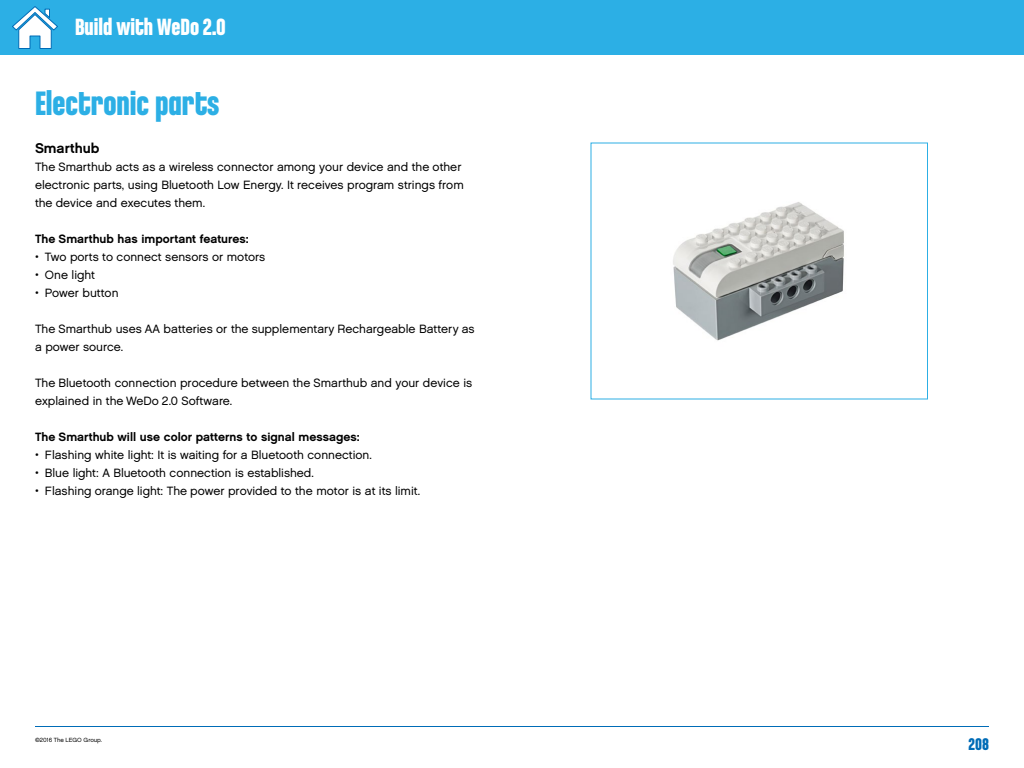
<style>
.page{position:relative;width:1024px;height:768px;background:#fff}
.page>*{position:absolute;margin:0;border:0;box-sizing:border-box;transform-origin:0 0}
.t1{font:700 36px "LEGO Chalet Comprime 80";color:#2cafe5}
.t2{font:700 25px "LEGO Chalet Comprime 80";color:#fff}
.t3{font:700 18px "LEGO Chalet Comprime 80";color:#006cb7}
.t4{font:700 14px "LEGO Chalet 60";color:#000}
.t5{font:12px/18px "LEGO Chalet 60";color:#000}
.t6{font:700 12px "LEGO Chalet 60";color:#000}
.t7{font:6px "LEGO Chalet 60";color:#000}
</style>
<div class="page">
<div style="left:0;top:0;width:1024px;height:55px;background:#2cafe5"></div>
<hr style="left:35px;top:726px;width:954px;height:2px;background:#006cb7">
<img style="left:673px;top:202px;width:171px;height:139px">
<svg style="left:12px;top:6px;width:46px;height:43px"></svg>
<h2 class="t2" style="left:75px;top:12px;width:152px">Build with WeDo 2.0</h2>
<h1 class="t1" style="left:35px;top:82px;width:186px">Electronic parts</h1>
<p class="t4" style="left:35px;top:139px;width:66px">Smarthub</p>
<p class="t5" style="left:35px;top:158px;width:430px">The Smarthub acts as a wireless connector among your device and the other electronic parts, using Bluetooth Low Energy. It receives program strings from the device and executes them.</p>
<p class="t6" style="left:35px;top:231px;width:215px">The Smarthub has important features:</p>
<p class="t5" style="left:35px;top:248px;width:232px">• Two ports to connect sensors or motors</p>
<p class="t5" style="left:35px;top:266px;width:62px">• One light</p>
<p class="t5" style="left:35px;top:284px;width:85px">• Power button</p>
<p class="t5" style="left:35px;top:320px;width:441px">The Smarthub uses AA batteries or the supplementary Rechargeable Battery as a power source.</p>
<p class="t5" style="left:35px;top:374px;width:439px">The Bluetooth connection procedure between the Smarthub and your device is explained in the WeDo 2.0 Software.</p>
<p class="t6" style="left:35px;top:429px;width:326px">The Smarthub will use color patterns to signal messages:</p>
<p class="t5" style="left:35px;top:446px;width:338px">• Flashing white light: It is waiting for a Bluetooth connection.</p>
<p class="t5" style="left:35px;top:464px;width:280px">• Blue light: A Bluetooth connection is established.</p>
<p class="t5" style="left:35px;top:482px;width:387px">• Flashing orange light: The power provided to the motor is at its limit.</p>
<p class="t7" style="left:35px;top:736px;width:69px">©2016 The LEGO Group.</p>
<h3 class="t3" style="left:969px;top:734px;width:22px">208</h3>
</div>
